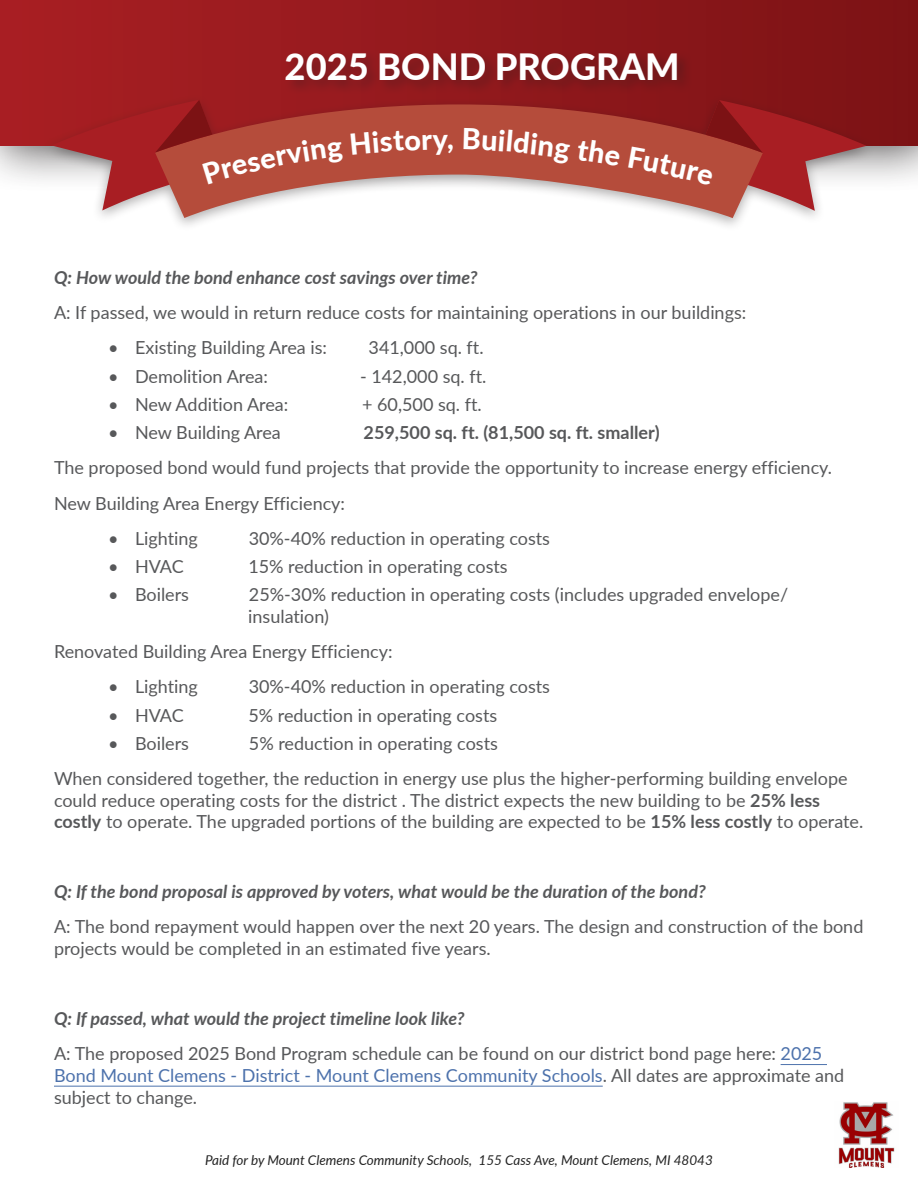
<style>
.page{position:relative;width:918px;height:1188px;background:#fff}
.page>*{position:absolute;margin:0;border:0;box-sizing:border-box;transform-origin:0 0}
.t1{font:800 36.15px "Lato";color:#fff}
.t2{font:800 28.8px "Lato";color:#fff}
.t3{font:18px/21.6px "Lato";color:#57585a}
.t4{font:italic 700 18px "Lato";color:#57585a}
.t5{font:700 18px "Lato";color:#57585a}
.t6{font:italic 13.5px "Lato";color:#232323}
.s1{font-weight:700}
.s2{color:#4d72ac}
</style>
<div class="page">
<div style="left:0;top:0;width:918px;height:193px;background:#231f20;opacity:.75"></div>
<div style="left:0;top:0;width:918px;height:146px;background:linear-gradient(to right,#a91f24,#7c1315)"></div>
<div style="left:283px;top:49px;width:410px;height:46px;background:#231f20;opacity:.35"></div>
<div style="left:42px;top:93px;width:833px;height:139px;background:#231f20;opacity:.35"></div>
<svg style="left:155px;top:104px;width:608px;height:114px;fill:#b54c3b"></svg>
<img style="left:838px;top:1102px;width:57px;height:66px">
<hr style="left:781px;top:1064px;width:46px;height:1px;background:#4d72ac">
<hr style="left:54px;top:1086px;width:549px;height:1px;background:#4d72ac">
<svg style="left:51px;top:100px;width:293px;height:110px;background:#b65753"></svg>
<div style="left:351px;top:131px;width:97px;height:24px;background:#b54c3b"></div>
<div style="left:464px;top:128px;width:106px;height:36px;background:#b54c3b"></div>
<svg style="left:576px;top:140px;width:44px;height:26px"></svg>
<svg style="left:628px;top:100px;width:239px;height:111px;background:#ae514d"></svg>
<h1 class="t1" style="left:285px;top:40px;width:396px">2025 BOND PROGRAM</h1>
<h2 class="t2" style="left:447px;top:117px;width:9px">,</h2>
<p class="t4" style="left:54px;top:264px;width:425px">Q: How would the bond enhance cost savings over time?</p>
<p class="t3" style="left:54px;top:301px;width:694px">A: If passed, we would in return reduce costs for maintaining operations in our buildings:</p>
<p class="t3" style="left:108px;top:336px;width:221px">• Existing Building Area is:</p>
<p class="t3" style="left:369px;top:336px;width:117px">341,000 sq. ft.</p>
<p class="t3" style="left:108px;top:365px;width:161px">• Demolition Area:</p>
<p class="t3" style="left:360px;top:365px;width:128px">- 142,000 sq. ft.</p>
<p class="t3" style="left:108px;top:393px;width:182px">• New Addition Area:</p>
<p class="t3" style="left:362px;top:393px;width:121px">+ 60,500 sq. ft.</p>
<p class="t3" style="left:108px;top:421px;width:174px">• New Building Area</p>
<p class="t5" style="left:364px;top:420px;width:298px">259,500 sq. ft. (81,500 sq. ft. smaller)</p>
<p class="t3" style="left:54px;top:456px;width:780px">The proposed bond would fund projects that provide the opportunity to increase energy efficiency.</p>
<p class="t3" style="left:54px;top:491px;width:293px">New Building Area Energy Efficiency:</p>
<p class="t3" style="left:108px;top:527px;width:92px">• Lighting</p>
<p class="t3" style="left:249px;top:527px;width:303px">30%-40% reduction in operating costs</p>
<p class="t3" style="left:108px;top:555px;width:77px">• HVAC</p>
<p class="t3" style="left:248px;top:555px;width:261px">15% reduction in operating costs</p>
<p class="t3" style="left:108px;top:583px;width:83px">• Boilers</p>
<p class="t3" style="left:248px;top:583px;width:541px">25%-30% reduction in operating costs (includes upgraded envelope/ insulation)</p>
<p class="t3" style="left:54px;top:640px;width:340px">Renovated Building Area Energy Efficiency:</p>
<p class="t3" style="left:108px;top:675px;width:92px">• Lighting</p>
<p class="t3" style="left:249px;top:675px;width:303px">30%-40% reduction in operating costs</p>
<p class="t3" style="left:108px;top:703px;width:77px">• HVAC</p>
<p class="t3" style="left:248px;top:703px;width:250px">5% reduction in operating costs</p>
<p class="t3" style="left:108px;top:732px;width:83px">• Boilers</p>
<p class="t3" style="left:249px;top:732px;width:250px">5% reduction in operating costs</p>
<p class="t3" style="left:54px;top:767px;width:811px">When considered together, the reduction in energy use plus the higher-performing building envelope could reduce operating costs for the district . The district expects the new building to be <span class="s1">25% less costly</span> to operate. The upgraded portions of the building are expected to be <span class="s1">15% less costly</span> to operate.</p>
<p class="t4" style="left:54px;top:879px;width:653px">Q: If the bond proposal is approved by voters, what would be the duration of the bond?</p>
<p class="t3" style="left:54px;top:915px;width:811px">A: The bond repayment would happen over the next 20 years. The design and construction of the bond projects would be completed in an estimated five years.</p>
<p class="t4" style="left:54px;top:1006px;width:412px">Q: If passed, what would the project timeline look like?</p>
<p class="t3" style="left:54px;top:1042px;width:792px">A: The proposed 2025 Bond Program schedule can be found on our district bond page here: <span class="s2">2025<br>Bond Mount Clemens - District - Mount Clemens Community Schools</span>. All dates are approximate and subject to change.</p>
<p class="t6" style="left:205px;top:1150px;width:509px">Paid for by Mount Clemens Community Schools, 155 Cass Ave, Mount Clemens, MI 48043</p>
</div>
